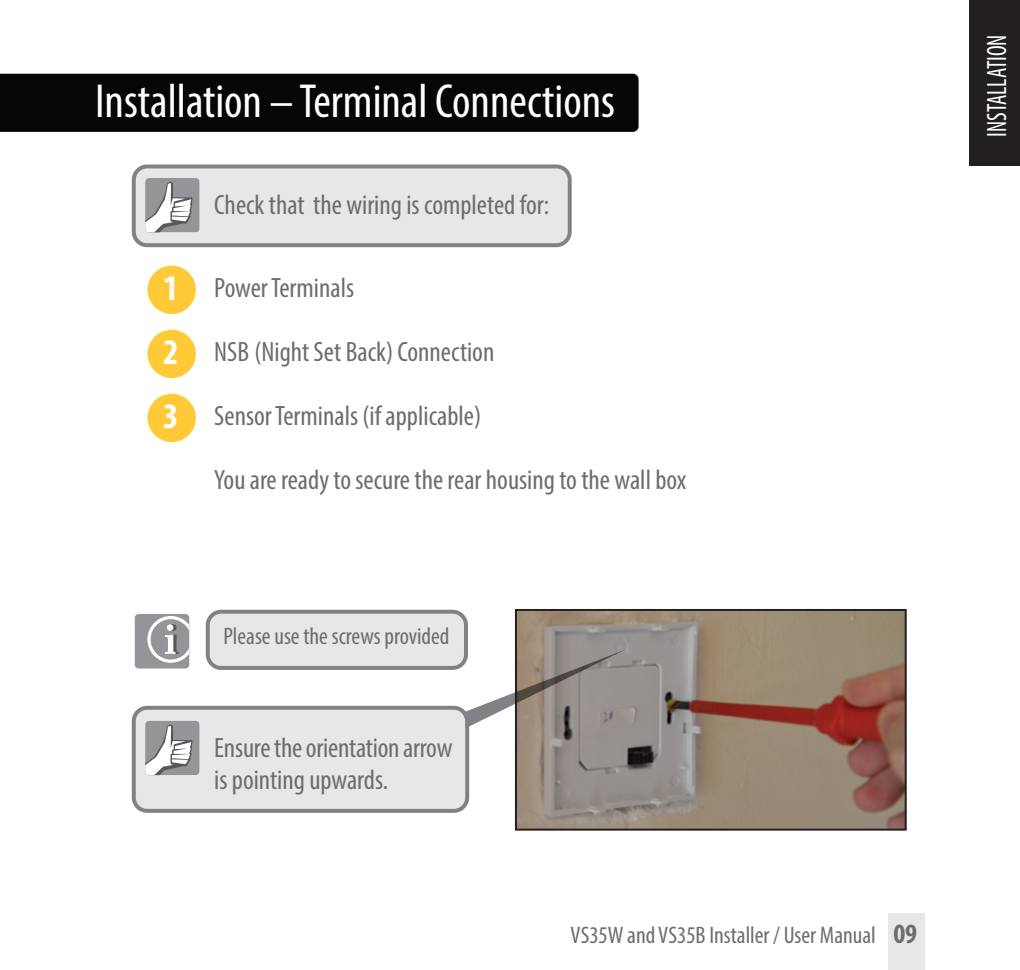
<style>
.page{position:relative;width:1020px;height:970px;background:#fff}
.page>*{position:absolute;margin:0;border:0;box-sizing:border-box;transform-origin:0 0}
.t1{font:condensed 48px "Myriad Pro";color:#fff}
.t2{font:700 condensed 36px/64px "Myriad Pro";color:#fff;text-align:justify}
.t3{font:condensed 28px/32px "Myriad Pro";color:#6c6d70}
.t4{font:condensed 28px "Myriad Pro";color:#fff;scale:.85 1}
.t5{font:condensed 24px "Myriad Pro";color:#6c6d70}
.s1{font-weight:700;font-size:28px}
</style>
<div class="page">
<div style="left:0;top:74px;width:638px;height:58px;background:#050605"></div>
<div style="left:147px;top:265px;width:49px;height:49px;background:#ffc938;border-radius:50%"></div>
<div style="left:147px;top:330px;width:49px;height:48px;background:#ffc938;border-radius:50%"></div>
<div style="left:147px;top:393px;width:49px;height:49px;background:#ffc938;border-radius:50%"></div>
<svg style="left:206px;top:609px;width:262px;height:61px;background:#d7d8da"></svg>
<div style="left:135px;top:614px;width:54px;height:54px;background:#939598;border-radius:4px"></div>
<svg style="left:147px;top:614px;width:42px;height:49px"></svg>
<svg style="left:132px;top:164px;width:439px;height:83px;background:#d6d7d9"></svg>
<img style="left:517px;top:612px;width:386px;height:215px">
<div style="left:514px;top:609px;width:392px;height:221px;border:2px solid #231f20"></div>
<img style="left:516px;top:650px;width:108px;height:53px">
<svg style="left:132px;top:691px;width:384px;height:121px"></svg>
<div style="left:887px;top:913px;width:36px;height:56px;background:#e6e7e9"></div>
<div style="left:968px;top:0;width:51px;height:166px;background:#231f20"></div>
<h1 class="t1" style="left:95px;top:83px;width:521px">Installation – Terminal Connections</h1>
<p class="t2" style="left:163px;top:259px;width:17px">1<br>2<br>3</p>
<p class="t3" style="left:214px;top:191px;width:336px">Check that the wiring is completed for:</p>
<p class="t3" style="left:214px;top:274px;width:141px">Power Terminals</p>
<p class="t3" style="left:214px;top:338px;width:281px">NSB (Night Set Back) Connection</p>
<p class="t3" style="left:214px;top:402px;width:268px">Sensor Terminals (if applicable)</p>
<p class="t3" style="left:214px;top:466px;width:473px">You are ready to secure the rear housing to the wall box</p>
<p class="t5" style="left:223px;top:627px;width:227px">Please use the screws provided</p>
<p class="t3" style="left:214px;top:733px;width:240px">Ensure the orientation arrow is pointing upwards.</p>
<p class="t5" style="left:570px;top:925px;width:348px">VS35W and VS35B Installer / User Manual <span class="s1">09</span></p>
<p class="t4" style="left:986px;top:137px;width:122px;rotate:-90deg">INSTALLATION</p>
</div>
